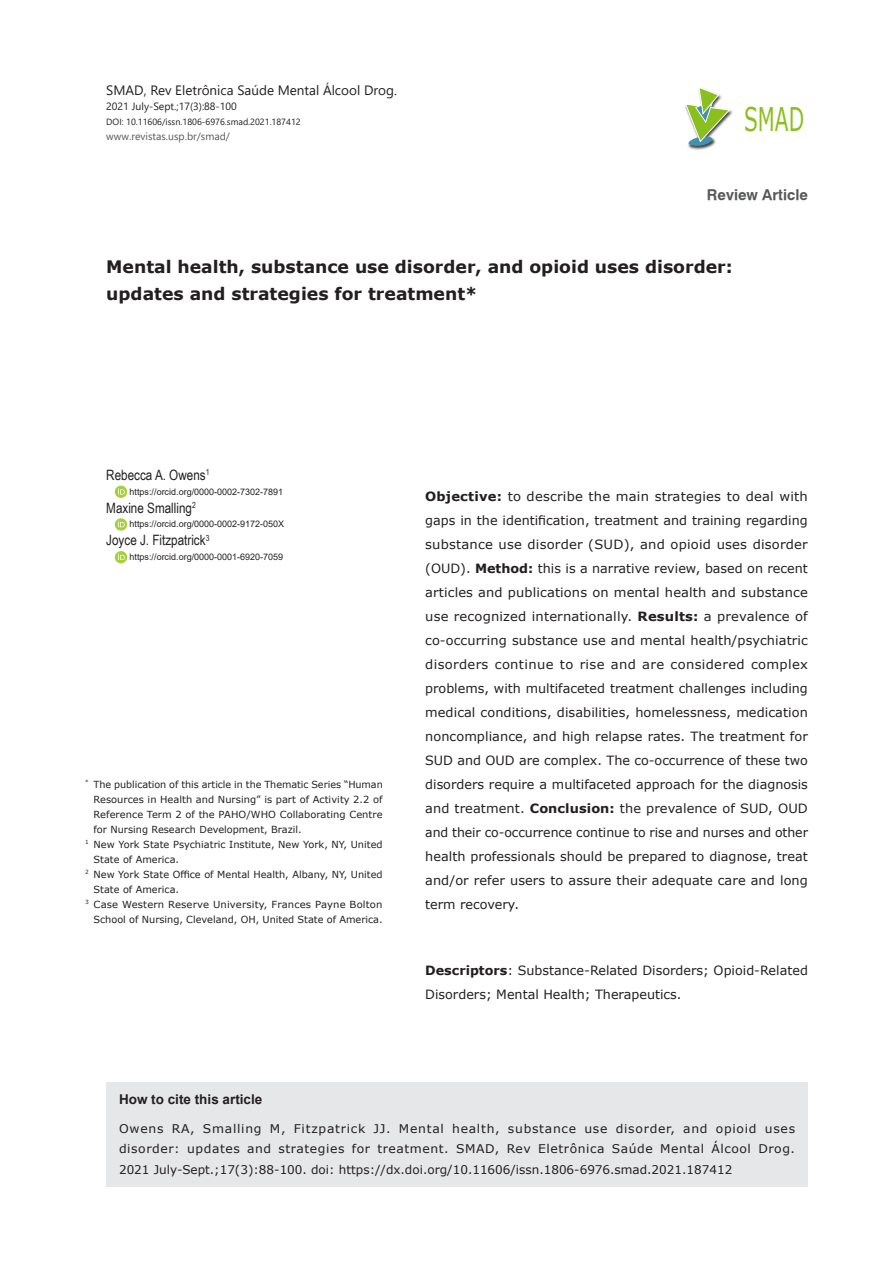
<style>
.page{position:relative;width:893px;height:1263px;background:#fff}
.page>*{position:absolute;margin:0;border:0;box-sizing:border-box;transform-origin:0 0}
.t1{font:32.55px "Verdana";color:#8bbf1d;scale:.62 1}
.Título{font:700 17.25px "Verdana";color:#231f20}
.tipo_artigo{font:700 15px "Geneva";color:#57585a}
.Autor{font:14.25px "Arial Narrow";color:#231f20}
.Cab-Nomedarevista{font:13.5px "Segoe UI";color:#231f20}
.Como_citar_titulo{font:700 13.5px "Arial";color:#231f20}
.Resumo{font:12.75px/24px "Verdana";letter-spacing:.005em;color:#231f20;text-align:justify}
.Descritores{font:12.75px/24px "Verdana";color:#231f20}
.Como_citar_texto{font:12px/20.2px "Verdana";color:#231f20;text-align:justify}
.ano_n_eid{font:10.5px "Segoe UI";color:#231f20}
.site{font:10.5px "Segoe UI";color:#57585a}
.Rodapé_Autor{font:9.75px/15px "Verdana";color:#231f20}
.ORCID_NOVO{font:9px "Arial";color:#231f20}
.DOI{font:9px "Segoe UI";color:#231f20}
.s1{font-weight:700}
</style>
<div class="page">
<img style="left:688px;top:110px;width:45px;height:40px">
<svg style="left:685px;top:87px;width:46px;height:60px"></svg>
<div style="left:106px;top:1082px;width:702px;height:104px;background:#e6e7e9"></div>
<div style="left:115px;top:486px;width:12px;height:12px;background:#a6cf38;border-radius:50%"></div>
<svg style="left:118px;top:488px;width:7px;height:7px"></svg>
<svg style="left:115px;top:518px;width:12px;height:13px"></svg>
<svg style="left:118px;top:521px;width:7px;height:6px"></svg>
<div style="left:115px;top:551px;width:12px;height:12px;background:#a6cf38;border-radius:50%"></div>
<svg style="left:118px;top:553px;width:7px;height:7px"></svg>
<p class="Cab-Nomedarevista" style="left:106px;top:77px;width:292px">SMAD, Rev Eletrônica Saúde Mental Álcool Drog.</p>
<p class="ano_n_eid" style="left:106px;top:96px;width:132px">2021 July-Sept.;17(3):88-100</p>
<p class="DOI" style="left:106px;top:113px;width:196px">DOI: 10.11606/issn.1806-6976.smad.2021.187412</p>
<p class="site" style="left:106px;top:126px;width:125px">www.revistas.usp.br/smad/</p>
<h1 class="t1" style="left:744px;top:97px;width:99px">SMAD</h1>
<p class="tipo_artigo" style="left:707px;top:186px;width:103px">Review Article</p>
<p class="Título" style="left:106px;top:255px;width:628px">Mental health, substance use disorder, and opioid uses disorder:</p>
<p class="Título" style="left:106px;top:282px;width:373px">updates and strategies for treatment*</p>
<p class="Autor" style="left:106px;top:464px;width:105px">Rebecca A. Owens<sup>1</sup></p>
<p class="ORCID_NOVO" style="left:130px;top:485px;width:155px">https://orcid.org/0000-0002-7302-7891</p>
<p class="Autor" style="left:106px;top:497px;width:91px">Maxine Smalling<sup>2</sup></p>
<p class="ORCID_NOVO" style="left:130px;top:518px;width:156px">https://orcid.org/0000-0002-9172-050X</p>
<p class="Autor" style="left:106px;top:530px;width:105px">Joyce J. Fitzpatrick<sup>3</sup></p>
<p class="ORCID_NOVO" style="left:130px;top:551px;width:155px">https://orcid.org/0000-0001-6920-7059</p>
<p class="Rodapé_Autor" style="left:94px;top:776px;width:291px;text-align:justify;text-indent:-9px"><sup>*</sup> The publication of this article in the Thematic Series “Human Resources in Health and Nursing” is part of Activity 2.2 of Reference Term 2 of the PAHO/WHO Collaborating Centre for Nursing Research Development, Brazil.</p>
<p class="Rodapé_Autor" style="left:94px;top:836px;width:291px;text-indent:-9px"><sup>1</sup> New York State Psychiatric Institute, New York, NY, United<br>State of America.</p>
<p class="Rodapé_Autor" style="left:94px;top:866px;width:291px;text-indent:-9px"><sup>2</sup> New York State Office of Mental Health, Albany, NY, United<br>State of America.</p>
<p class="Rodapé_Autor" style="left:85px;top:896px;width:299px;text-align:right"><sup>3</sup> Case Western Reserve University, Frances Payne Bolton<br>School of Nursing, Cleveland, OH, United State of America.</p>
<p class="Resumo" style="left:425px;top:484px;width:384px"><span class="s1">Objective:</span> to describe the main strategies to deal with gaps in the identification, treatment and training regarding substance use disorder (SUD), and opioid uses disorder (OUD). <span class="s1">Method:</span> this is a narrative review, based on recent articles and publications on mental health and substance use recognized internationally. <span class="s1">Results:</span> a prevalence of co-occurring substance use and mental health/psychiatric disorders continue to rise and are considered complex problems, with multifaceted treatment challenges including medical conditions, disabilities, homelessness, medication noncompliance, and high relapse rates. The treatment for SUD and OUD are complex. The co-occurrence of these two disorders require a multifaceted approach for the diagnosis and treatment. <span class="s1">Conclusion:</span> the prevalence of SUD, OUD and their co-occurrence continue to rise and nurses and other health professionals should be prepared to diagnose, treat and/or refer users to assure their adequate care and long term recovery.</p>
<p class="Descritores" style="left:425px;top:958px;width:384px"><span class="s1">Descriptors</span>: Substance-Related Disorders; Opioid-Related<br>Disorders; Mental Health; Therapeutics.</p>
<p class="Como_citar_titulo" style="left:119px;top:1090px;width:145px">How to cite this article</p>
<p class="Como_citar_texto" style="left:119px;top:1118px;width:678px">Owens RA, Smalling M, Fitzpatrick JJ. Mental health, substance use disorder, and opioid uses disorder: updates and strategies for treatment. SMAD, Rev Eletrônica Saúde Mental Álcool Drog.<br>2021 July-Sept.;17(3):88-100. doi: https://dx.doi.org/10.11606/issn.1806-6976.smad.2021.187412</p>
</div>
